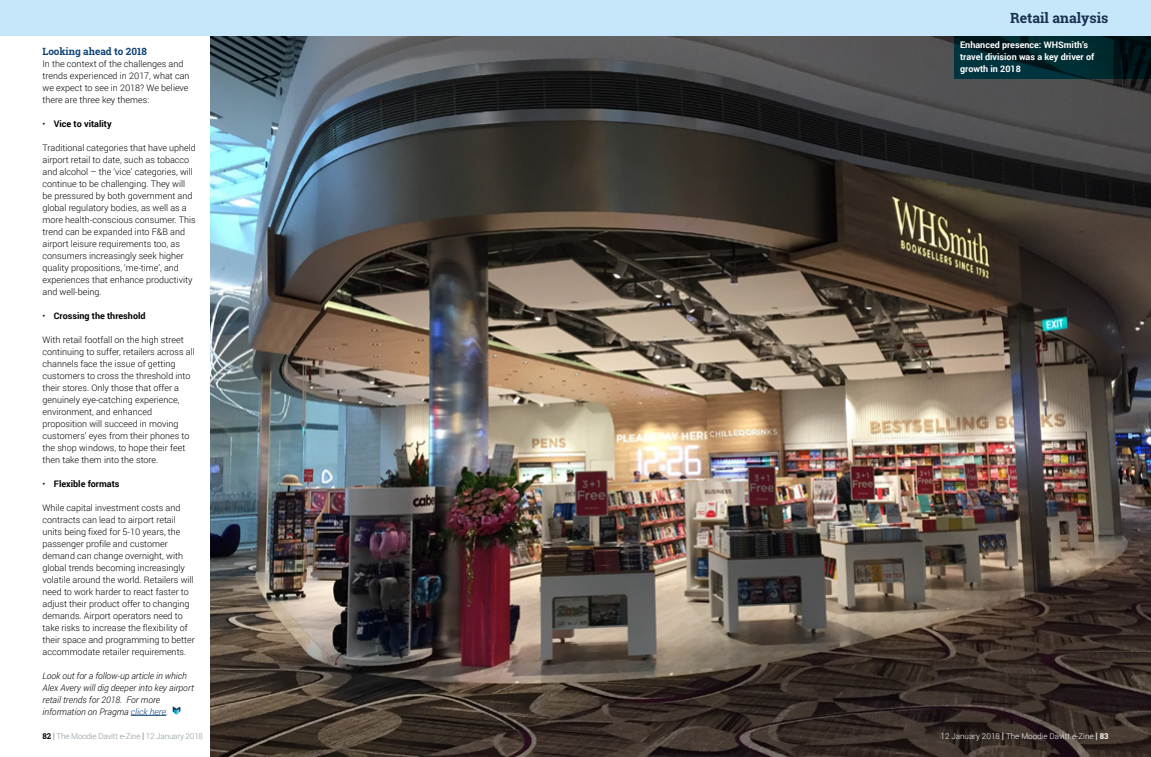
<style>
.page{position:relative;width:1151px;height:757px;background:#fff}
.page>*{position:absolute;margin:0;border:0;box-sizing:border-box;transform-origin:0 0}
.t1{font:700 14px "Roboto Slab";color:#182f4e}
.t2{font:700 10px "Roboto Slab";color:#0f4377}
.t3{font:300 9px/12px "Roboto";color:#000}
.t4{font:italic 300 9px/12px "Roboto";color:#000}
.t5{font:700 9px/12px "Roboto";color:#fff}
.t6{font:700 9px "Roboto";color:#000}
.t7{font:300 8px "Roboto";letter-spacing:-.02em;color:#8a959c}
.t8{font:300 8px "Roboto";color:#fff}
.s1{font-weight:300}
.s2{color:#0f4377}
.s3{font-family:"Roboto Slab";font-weight:700;color:#000}
.s4{font-weight:700;font-size:9px}
.s5{font-family:"Roboto Slab";font-weight:700}
</style>
<div class="page">
<div style="left:575px;top:0;width:576px;height:36px;background:#c5e7f9"></div>
<div style="left:0;top:0;width:575px;height:36px;background:#c5e7f9"></div>
<img style="left:211px;top:36px;width:940px;height:721px">
<hr style="left:131px;top:715px;width:35px;height:1px;background:#0f4377">
<svg style="left:173px;top:706px;width:7px;height:9px"></svg>
<svg style="left:954px;top:36px;width:197px;height:42px;background:#00252a"></svg>
<p class="t2" style="left:43px;top:44px;width:106px">Looking ahead to 2018</p>
<p class="t3" style="left:43px;top:57px;width:149px">In the context of the challenges and trends experienced in 2017, what can we expect to see in 2018? We believe there are three key themes:</p>
<p class="t6" style="left:43px;top:117px;width:71px"><span class="s1">•</span> Vice to vitality</p>
<p class="t3" style="left:43px;top:141px;width:155px">Traditional categories that have upheld airport retail to date, such as tobacco and alcohol – the ‘vice’ categories, will continue to be challenging. They will be pressured by both government and global regulatory bodies, as well as a more health-conscious consumer. This trend can be expanded into F&amp;B and airport leisure requirements too, as consumers increasingly seek higher quality propositions, ‘me-time’, and experiences that enhance productivity and well-being.</p>
<p class="t6" style="left:43px;top:309px;width:105px"><span class="s1">•</span> Crossing the threshold</p>
<p class="t3" style="left:43px;top:333px;width:154px">With retail footfall on the high street continuing to suffer, retailers across all channels face the issue of getting customers to cross the threshold into their stores. Only those that offer a genuinely eye-catching experience, environment, and enhanced proposition will succeed in moving customers’ eyes from their phones to the shop windows, to hope their feet then take them into the store.</p>
<p class="t6" style="left:43px;top:477px;width:79px"><span class="s1">•</span> Flexible formats</p>
<p class="t3" style="left:43px;top:501px;width:154px">While capital investment costs and contracts can lead to airport retail units being fixed for 5-10 years, the passenger profile and customer demand can change overnight, with global trends becoming increasingly volatile around the world. Retailers will need to work harder to react faster to adjust their product offer to changing demands. Airport operators need to take risks to increase the flexibility of their space and programming to better accommodate retailer requirements.</p>
<p class="t4" style="left:43px;top:669px;width:153px">Look out for a follow-up article in which Alex Avery will dig deeper into key airport retail trends for 2018. For more information on Pragma <span class="s2">click here</span>.</p>
<p class="t7" style="left:43px;top:731px;width:162px"><span class="s3">82</span> <span class="s4">|</span> The Moodie Davitt e-Zine <span class="s4">|</span> 12 January 2018</p>
<h1 class="t1" style="left:1010px;top:8px;width:100px">Retail analysis</h1>
<p class="t5" style="left:960px;top:39px;width:136px">Enhanced presence: WHSmith’s travel division was a key driver of growth in 2018</p>
<p class="t8" style="left:940px;top:731px;width:169px">12 January 2018 <span class="s4">|</span> The Moodie Davitt e-Zine <span class="s4">|</span> <span class="s5">83</span></p>
</div>
